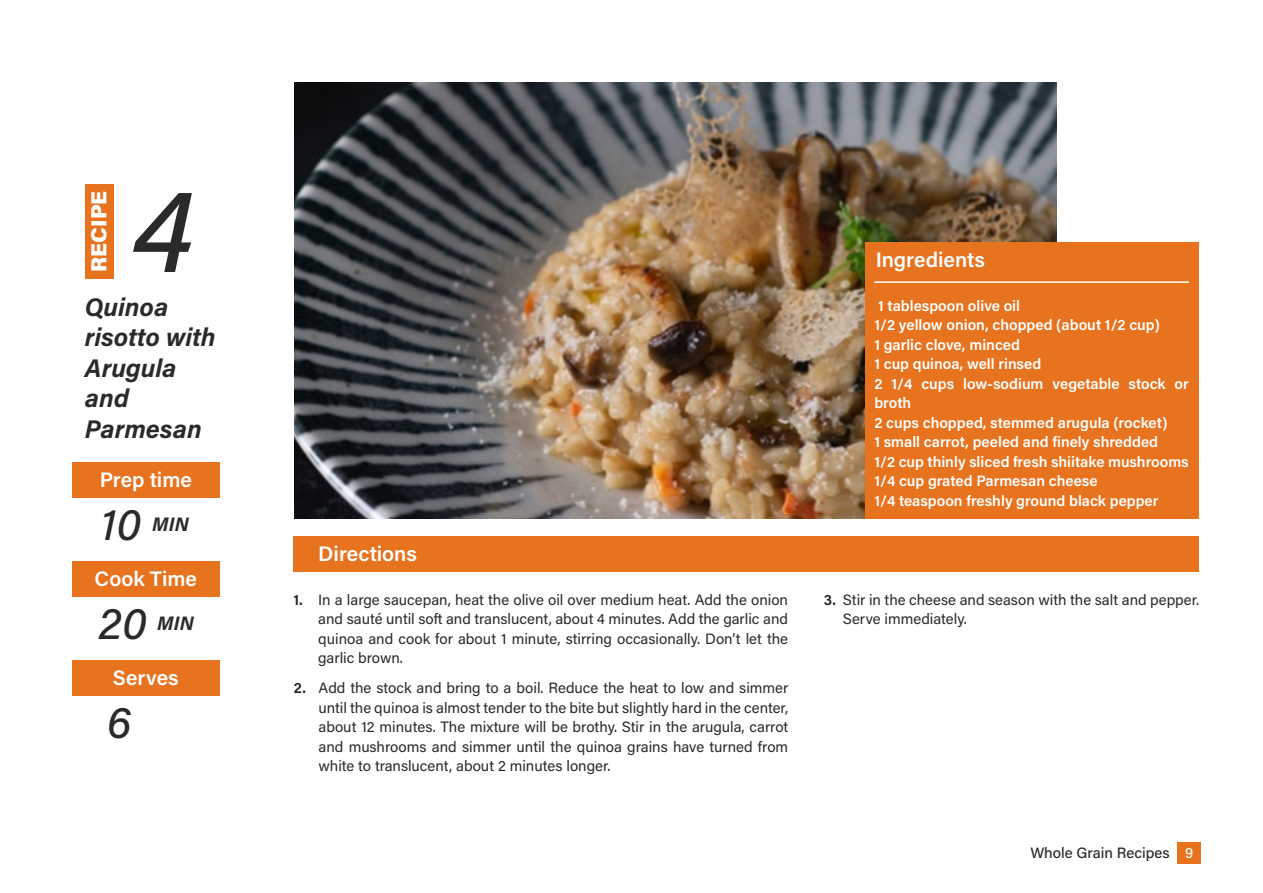
<style>
.page{position:relative;width:1263px;height:893px;background:#fff}
.page>*{position:absolute;margin:0;border:0;box-sizing:border-box;transform-origin:0 0}
.t1{font:italic 500 120px "Acumin Pro";color:#2b292a}
.t2{font:italic 500 45px "Acumin Pro";color:#2b292a}
.t3{font:italic 700 25.5px/30.6px "Acumin Pro";color:#2b292a}
.t4{font:900 21.75px "Acumin Pro";color:#fff}
.Sub_Title{font:600 21px "Acumin Pro";color:#fff}
.t5{font:italic 700 19.5px "Acumin Pro";letter-spacing:.005em;color:#2b292a}
.Body_Text{font:15px/19.5px "Acumin Pro";color:#2b292a;text-align:justify}
.t6{font:600 15px/19.5px "Acumin Pro";color:#fff}
.t7{font:500 15px "Acumin Pro";color:#2b292a}
.t8{font:600 15px "Acumin Pro";color:#231f20}
.s1{color:#fff}
</style>
<div class="page">
<div style="left:72px;top:462px;width:147px;height:35px;background:#e7731f"></div>
<div style="left:72px;top:561px;width:147px;height:36px;background:#e7731f"></div>
<div style="left:72px;top:660px;width:147px;height:36px;background:#e7731f"></div>
<div style="left:293px;top:536px;width:906px;height:36px;background:#e7731f"></div>
<img style="left:294px;top:82px;width:763px;height:437px">
<div style="left:1177px;top:842px;width:24px;height:21px;background:#e7731f"></div>
<div style="left:866px;top:242px;width:333px;height:277px;background:#e7731f"></div>
<hr style="left:874px;top:281px;width:315px;height:2px;background:#fff">
<div style="left:85px;top:184px;width:28px;height:95px;background:#e7731f"></div>
<p class="t4" style="left:84px;top:272px;width:83px;rotate:-90deg">RECIPE</p>
<p class="t1" style="left:131px;top:146px;width:65px">4</p>
<p class="t3" style="left:85px;top:290px;width:132px">Quinoa risotto with<br>Arugula and<br>Parmesan</p>
<p class="Sub_Title" style="left:100px;top:465px;width:94px">Prep time</p>
<p class="t2" style="left:101px;top:493px;width:42px">10</p>
<p class="t5" style="left:152px;top:511px;width:38px">MIN</p>
<p class="Sub_Title" style="left:95px;top:564px;width:104px">Cook Time</p>
<p class="t2" style="left:99px;top:592px;width:50px">20</p>
<p class="t5" style="left:157px;top:610px;width:38px">MIN</p>
<p class="Sub_Title" style="left:113px;top:663px;width:67px">Serves</p>
<p class="t2" style="left:107px;top:691px;width:26px">6</p>
<p class="Sub_Title" style="left:876px;top:245px;width:111px">Ingredients</p>
<p class="Sub_Title" style="left:318px;top:539px;width:100px">Directions</p>
<p class="t6" style="left:878px;top:295px;width:144px">1 tablespoon olive oil</p>
<p class="t6" style="left:874px;top:315px;width:287px">1/2 yellow onion, chopped (about 1/2 cup)</p>
<p class="t6" style="left:874px;top:334px;width:147px">1 garlic clove, minced</p>
<p class="t6" style="left:874px;top:354px;width:168px">1 cup quinoa, well rinsed</p>
<p class="t6" style="left:874px;top:373px;width:316px">2 1/4 cups low-sodium vegetable stock or broth</p>
<p class="t6" style="left:874px;top:412px;width:295px">2 cups chopped, stemmed arugula (rocket)</p>
<p class="t6" style="left:874px;top:432px;width:285px">1 small carrot, peeled and finely shredded</p>
<p class="t6" style="left:874px;top:451px;width:316px">1/2 cup thinly sliced fresh shiitake mushrooms</p>
<p class="t6" style="left:874px;top:471px;width:225px">1/4 cup grated Parmesan cheese</p>
<p class="t6" style="left:874px;top:490px;width:286px">1/4 teaspoon freshly ground black pepper</p>
<p class="Body_Text" style="left:318px;top:589px;width:471px">In a large saucepan, heat the olive oil over medium heat. Add the onion and sauté until soft and translucent, about 4 minutes. Add the garlic and quinoa and cook for about 1 minute, stirring occasionally. Don’t let the garlic brown.</p>
<p class="Body_Text" style="left:843px;top:589px;width:358px">Stir in the cheese and season with the salt and pepper.<br>Serve immediately.</p>
<p class="Body_Text" style="left:318px;top:677px;width:471px">Add the stock and bring to a boil. Reduce the heat to low and simmer until the quinoa is almost tender to the bite but slightly hard in the center, about 12 minutes. The mixture will be brothy. Stir in the arugula, carrot and mushrooms and simmer until the quinoa grains have turned from white to translucent, about 2 minutes longer.</p>
<p class="t8" style="left:294px;top:589px;width:11px">1.</p>
<p class="t8" style="left:824px;top:589px;width:13px">3.</p>
<p class="t8" style="left:294px;top:677px;width:14px">2.</p>
<p class="t7" style="left:1030px;top:842px;width:164px">Whole Grain Recipes <span class="s1">9</span></p>
</div>
